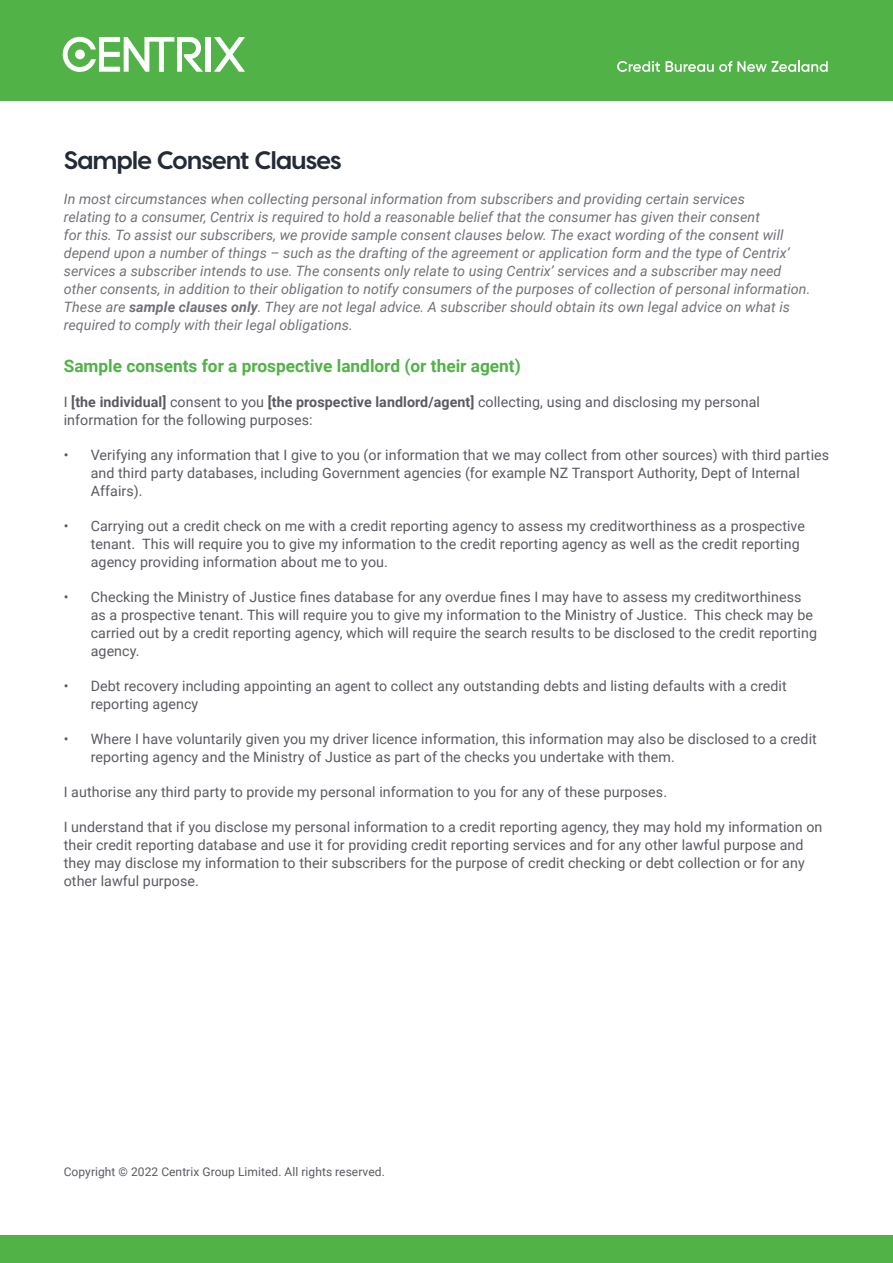
<style>
.page{position:relative;width:893px;height:1263px;background:#fff}
.page>*{position:absolute;margin:0;border:0;box-sizing:border-box;transform-origin:0 0}
.Heading{font:700 25.2px "Visby CF";letter-spacing:-.025em;color:#242a36}
.Sub_green{font:700 17.25px "Roboto";color:#51b247}
.Body_Copy{font:14.25px/18px "Roboto";letter-spacing:.005em;color:#5a5b62}
.Body_Copy-2{font:italic 14.25px/18px "Roboto";letter-spacing:.005em;color:#737178}
.Body_Copy-3{font:12px "Roboto";letter-spacing:.005em;color:#5a5b62}
.s1{font-weight:700}
</style>
<div class="page">
<div style="left:0;top:0;width:893px;height:101px;background:#51b247"></div>
<div style="left:0;top:1235px;width:893px;height:28px;background:#51b247"></div>
<svg style="left:214px;top:37px;width:31px;height:35px"></svg>
<div style="left:206px;top:37px;width:5px;height:35px;background:#fff"></div>
<svg style="left:63px;top:37px;width:140px;height:35px"></svg>
<svg style="left:617px;top:61px;width:43px;height:11px"></svg>
<svg style="left:666px;top:61px;width:162px;height:11px"></svg>
<p class="Heading" style="left:64px;top:144px;width:279px">Sample Consent Clauses</p>
<p class="Body_Copy-2" style="left:64px;top:189px;width:748px">In most circumstances when collecting personal information from subscribers and providing certain services<br>relating to a consumer, Centrix is required to hold a reasonable belief that the consumer has given their consent<br>for this. To assist our subscribers, we provide sample consent clauses below. The exact wording of the consent will depend upon a number of things – such as the drafting of the agreement or application form and the type of Centrix’ services a subscriber intends to use. The consents only relate to using Centrix’ services and a subscriber may need other consents, in addition to their obligation to notify consumers of the purposes of collection of personal information.<br>These are <span class="s1">sample clauses only</span>. They are not legal advice. A subscriber should obtain its own legal advice on what is required to comply with their legal obligations.</p>
<p class="Sub_green" style="left:64px;top:354px;width:459px">Sample consents for a prospective landlord (or their agent)</p>
<p class="Body_Copy" style="left:64px;top:392px;width:698px">I <span class="s1">[the individual]</span> consent to you <span class="s1">[the prospective landlord/agent]</span> collecting, using and disclosing my personal information for the following purposes:</p>
<p class="Body_Copy" style="left:91px;top:445px;width:740px;text-indent:-27px">• Verifying any information that I give to you (or information that we may collect from other sources) with third parties and third party databases, including Government agencies (for example NZ Transport Authority, Dept of Internal<br>Affairs).</p>
<p class="Body_Copy" style="left:91px;top:516px;width:716px;text-indent:-27px">• Carrying out a credit check on me with a credit reporting agency to assess my creditworthiness as a prospective tenant. This will require you to give my information to the credit reporting agency as well as the credit reporting agency providing information about me to you.</p>
<p class="Body_Copy" style="left:91px;top:587px;width:728px;text-indent:-27px">• Checking the Ministry of Justice fines database for any overdue fines I may have to assess my creditworthiness as a prospective tenant. This will require you to give my information to the Ministry of Justice. This check may be carried out by a credit reporting agency, which will require the search results to be disclosed to the credit reporting agency.</p>
<p class="Body_Copy" style="left:91px;top:676px;width:697px;text-indent:-27px">• Debt recovery including appointing an agent to collect any outstanding debts and listing defaults with a credit reporting agency</p>
<p class="Body_Copy" style="left:91px;top:729px;width:728px;text-indent:-27px">• Where I have voluntarily given you my driver licence information, this information may also be disclosed to a credit reporting agency and the Ministry of Justice as part of the checks you undertake with them.</p>
<p class="Body_Copy" style="left:64px;top:782px;width:605px">I authorise any third party to provide my personal information to you for any of these purposes.</p>
<p class="Body_Copy" style="left:64px;top:817px;width:760px">I understand that if you disclose my personal information to a credit reporting agency, they may hold my information on their credit reporting database and use it for providing credit reporting services and for any other lawful purpose and they may disclose my information to their subscribers for the purpose of credit checking or debt collection or for any other lawful purpose.</p>
<p class="Body_Copy-3" style="left:64px;top:1163px;width:323px">Copyright © 2022 Centrix Group Limited. All rights reserved.</p>
</div>
